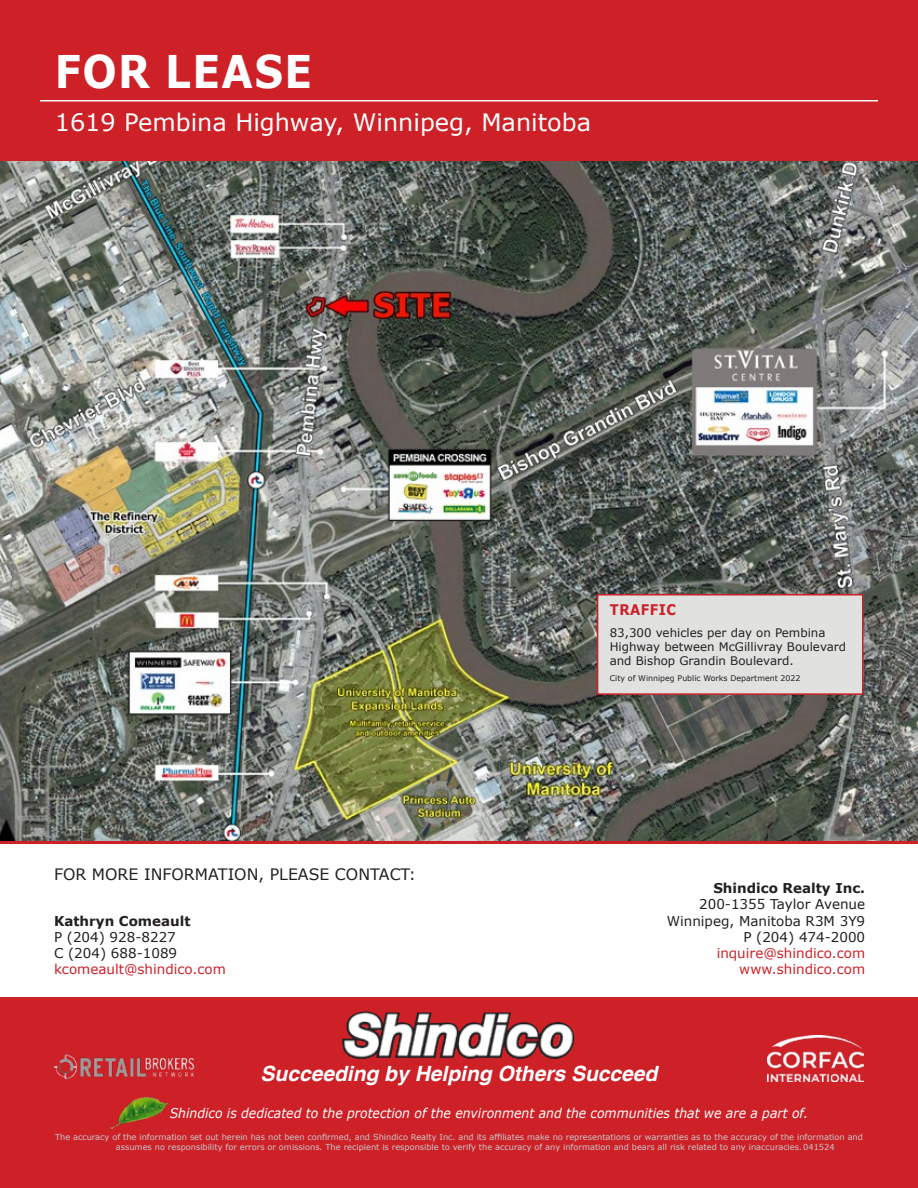
<style>
.page{position:relative;width:918px;height:1188px;background:#fff}
.page>*{position:absolute;margin:0;border:0;box-sizing:border-box;transform-origin:0 0}
.t1{font:700 45px "Verdana";letter-spacing:.035em;color:#fff;scale:.9 1}
.t2{font:24px "Verdana";color:#fff}
.t3{font:italic 700 21px "Helvetica";color:#fff}
.t4{font:15.75px "Verdana";color:#231f20}
.t5{font:700 14.7px "Verdana";letter-spacing:.035em;color:#cd2027;scale:.9 1}
.t6{font:13.5px/16.2px "Verdana";color:#231f20;text-align:right}
.t7{font:italic 13.5px "Verdana";color:#fff;scale:.92 1}
.t8{font:13.5px/16.2px "Verdana";color:#cd2027;text-align:right}
.t9{font:700 13.5px "Verdana";color:#231f20}
.t10{font:11.85px/14.1px "Verdana";color:#231f20}
.t11{font:8.25px/9.9px "Verdana";color:#c7c8ca}
.t12{font:7.8px "Verdana";color:#231f20}
</style>
<div class="page">
<div style="left:0;top:0;width:918px;height:162px;background:#cd2027"></div>
<hr style="left:40px;top:100px;width:838px;height:1px;background:#fff">
<div style="left:0;top:998px;width:918px;height:190px;background:#cd2027"></div>
<img style="left:110px;top:1096px;width:58px;height:34px">
<hr style="left:0;top:841px;width:918px;height:3px;background:#cd2027">
<img style="left:342px;top:1011px;width:233px;height:49px">
<img style="left:1px;top:162px;width:917px;height:679px">
<img style="left:767px;top:1036px;width:96px;height:45px">
<img style="left:53px;top:1054px;width:142px;height:26px">
<div style="left:597px;top:594px;width:266px;height:101px;background:#e1e1e0;border:2px solid #cd2027"></div>
<h1 class="t1" style="left:55px;top:40px;width:288px">FOR LEASE</h1>
<h2 class="t2" style="left:55px;top:106px;width:538px">1619 Pembina Highway, Winnipeg, Manitoba</h2>
<h3 class="t4" style="left:54px;top:863px;width:363px">FOR MORE INFORMATION, PLEASE CONTACT:</h3>
<h3 class="t9" style="left:54px;top:911px;width:138px">Kathryn Comeault</h3>
<h3 class="t6" style="left:54px;top:929px;width:125px;text-align:left">P (204) 928-8227<br>C (204) 688-1089</h3>
<h3 class="t8" style="left:54px;top:961px;width:173px">kcomeault@shindico.com</h3>
<h3 class="t5" style="left:610px;top:599px;width:75px">TRAFFIC</h3>
<h3 class="t10" style="left:610px;top:625px;width:238px">83,300 vehicles per day on Pembina<br>Highway between McGillivray Boulevard and Bishop Grandin Boulevard.</h3>
<p class="t12" style="left:610px;top:673px;width:192px">City of Winnipeg Public Works Department 2022</p>
<h3 class="t9" style="left:713px;top:879px;width:153px">Shindico Realty Inc.</h3>
<h3 class="t6" style="left:667px;top:896px;width:200px">200-1355 Taylor Avenue<br>Winnipeg, Manitoba R3M 3Y9<br>P (204) 474-2000</h3>
<h3 class="t8" style="left:717px;top:945px;width:150px">inquire@shindico.com www.shindico.com</h3>
<h3 class="t3" style="left:261px;top:1060px;width:398px">Succeeding by Helping Others Succeed</h3>
<h3 class="t7" style="left:170px;top:1104px;width:696px">Shindico is dedicated to the protection of the environment and the communities that we are a part of.</h3>
<p class="t11" style="left:116px;top:1132px;width:749px;text-indent:-61px">The accuracy of the information set out herein has not been confirmed, and Shindico Realty Inc. and its affiliates make no representations or warranties as to the accuracy of the information and assumes no responsibility for errors or omissions. The recipient is responsible to verify the accuracy of any information and bears all risk related to any inaccuracies.041524</p>
</div>
